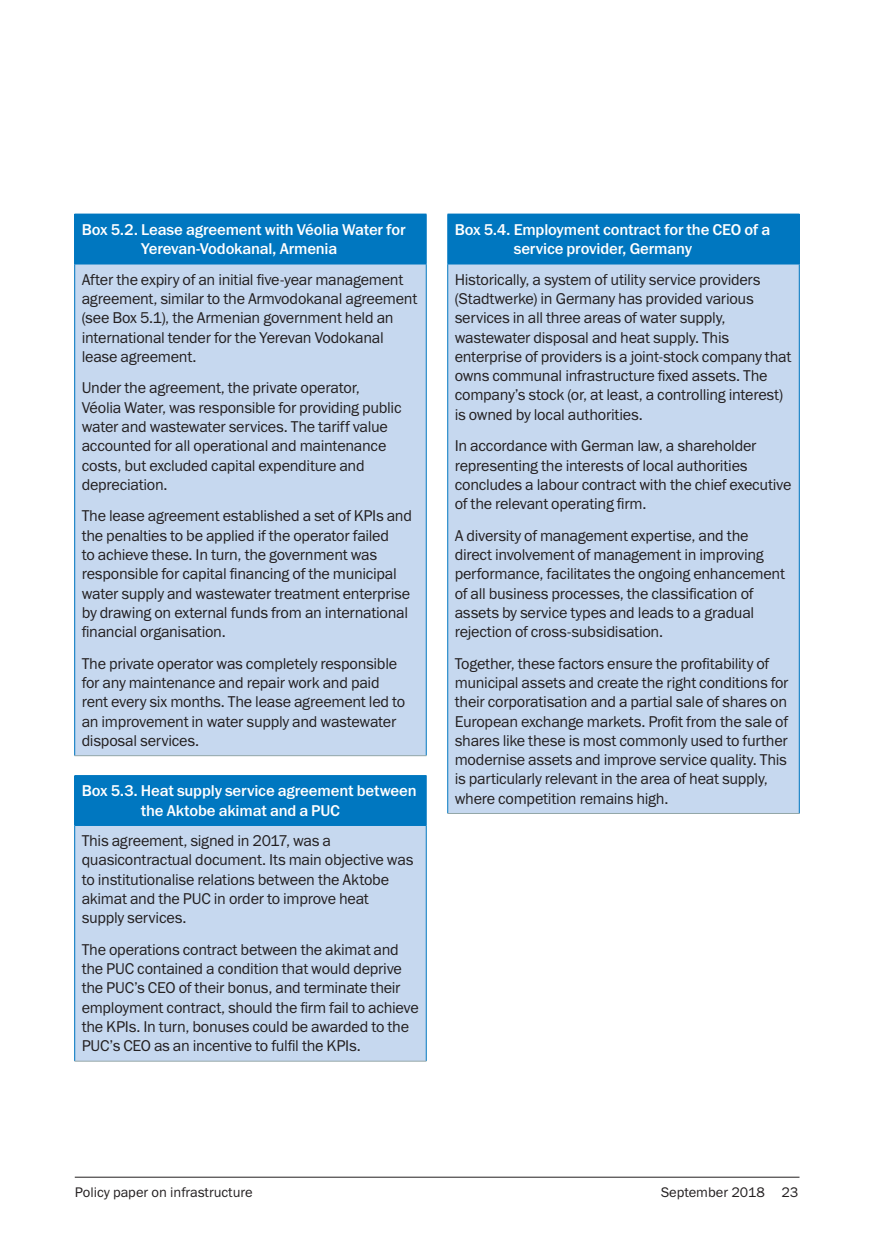
<style>
.page{position:relative;width:874px;height:1241px;background:#fff}
.page>*{position:absolute;margin:0;border:0;box-sizing:border-box;transform-origin:0 0}
.Body_text_-_Book{font:15.75px/19.2px "Franklin Gothic Book ITC";letter-spacing:-.015em;color:#231f20}
.Body_text_-_Book-2{font:15.75px/19.2px "Franklin Gothic Medium ITC";letter-spacing:-.01em;color:#fff}
.t1{font:14px "Franklin Gothic Book ITC";color:#231f20}
</style>
<div class="page">
<hr style="left:75px;top:1176px;width:724px;height:1px;background:#231f20">
<div style="left:75px;top:214px;width:351px;height:50px;background:#0077c0"></div>
<div style="left:75px;top:264px;width:351px;height:491px;background:#c6d8ef"></div>
<hr style="left:74px;top:214px;width:1px;height:50px;background:#0077c0">
<hr style="left:426px;top:214px;width:1px;height:50px;background:#0077c0">
<hr style="left:74px;top:264px;width:352px;height:1px;background:#0077c0">
<hr style="left:74px;top:264px;width:1px;height:491px;background:#0077c0">
<hr style="left:426px;top:264px;width:1px;height:491px;background:#0077c0">
<hr style="left:74px;top:755px;width:352px;height:1px;background:#93a7a8">
<div style="left:75px;top:775px;width:351px;height:50px;background:#0077c0"></div>
<div style="left:75px;top:825px;width:351px;height:235px;background:#c6d8ef"></div>
<hr style="left:74px;top:775px;width:1px;height:50px;background:#0077c0">
<hr style="left:426px;top:775px;width:1px;height:50px;background:#0077c0">
<hr style="left:74px;top:825px;width:352px;height:1px;background:#0077c0">
<hr style="left:74px;top:825px;width:1px;height:235px;background:#0077c0">
<hr style="left:426px;top:825px;width:1px;height:235px;background:#0077c0">
<hr style="left:74px;top:1060px;width:352px;height:1px;background:#93a7a8">
<div style="left:447px;top:214px;width:351px;height:50px;background:#0077c0"></div>
<div style="left:447px;top:264px;width:351px;height:549px;background:#c6d8ef"></div>
<hr style="left:798px;top:214px;width:1px;height:50px;background:#0077c0">
<hr style="left:447px;top:264px;width:352px;height:1px;background:#0077c0">
<hr style="left:447px;top:264px;width:1px;height:549px;background:#0077c0">
<hr style="left:798px;top:264px;width:1px;height:549px;background:#0077c0">
<hr style="left:447px;top:813px;width:352px;height:1px;background:#93a7a8">
<p class="Body_text_-_Book-2" style="left:82px;top:220px;width:325px;text-align:center">Box 5.2. Lease agreement with Véolia Water for<br>Yerevan‑Vodokanal, Armenia</p>
<p class="Body_text_-_Book" style="left:82px;top:269px;width:337px">After the expiry of an initial five-year management agreement, similar to the Armvodokanal agreement (see Box 5.1), the Armenian government held an international tender for the Yerevan Vodokanal lease agreement.</p>
<p class="Body_text_-_Book" style="left:82px;top:378px;width:321px">Under the agreement, the private operator, Véolia Water, was responsible for providing public water and wastewater services. The tariff value accounted for all operational and maintenance costs, but excluded capital expenditure and depreciation.</p>
<p class="Body_text_-_Book" style="left:82px;top:506px;width:332px">The lease agreement established a set of KPIs and the penalties to be applied if the operator failed<br>to achieve these. In turn, the government was responsible for capital financing of the municipal water supply and wastewater treatment enterprise by drawing on external funds from an international financial organisation.</p>
<p class="Body_text_-_Book" style="left:82px;top:653px;width:325px">The private operator was completely responsible for any maintenance and repair work and paid rent every six months. The lease agreement led to an improvement in water supply and wastewater disposal services.</p>
<p class="Body_text_-_Book-2" style="left:141px;top:781px;width:277px;text-indent:-59px">Box 5.3. Heat supply service agreement between the Aktobe akimat and a PUC</p>
<p class="Body_text_-_Book" style="left:82px;top:830px;width:333px">This agreement, signed in 2017, was a quasicontractual document. Its main objective was to institutionalise relations between the Aktobe akimat and the PUC in order to improve heat supply services.</p>
<p class="Body_text_-_Book" style="left:82px;top:939px;width:338px">The operations contract between the akimat and the PUC contained a condition that would deprive the PUC’s CEO of their bonus, and terminate their employment contract, should the firm fail to achieve the KPIs. In turn, bonuses could be awarded to the PUC’s CEO as an incentive to fulfil the KPIs.</p>
<p class="Body_text_-_Book-2" style="left:513px;top:220px;width:258px;text-indent:-59px">Box 5.4. Employment contract for the CEO of a service provider, Germany</p>
<p class="Body_text_-_Book" style="left:454px;top:269px;width:338px">Historically, a system of utility service providers (Stadtwerke) in Germany has provided various services in all three areas of water supply, wastewater disposal and heat supply. This enterprise of providers is a joint-stock company that owns communal infrastructure fixed assets. The company’s stock (or, at least, a controlling interest) is owned by local authorities.</p>
<p class="Body_text_-_Book" style="left:454px;top:436px;width:338px">In accordance with German law, a shareholder representing the interests of local authorities concludes a labour contract with the chief executive of the relevant operating firm.</p>
<p class="Body_text_-_Book" style="left:454px;top:525px;width:331px">A diversity of management expertise, and the direct involvement of management in improving performance, facilitates the ongoing enhancement of all business processes, the classification of assets by service types and leads to a gradual rejection of cross-subsidisation.</p>
<p class="Body_text_-_Book" style="left:454px;top:653px;width:335px">Together, these factors ensure the profitability of municipal assets and create the right conditions for their corporatisation and a partial sale of shares on European exchange markets. Profit from the sale of shares like these is most commonly used to further modernise assets and improve service quality. This is particularly relevant in the area of heat supply, where competition remains high.</p>
<p class="t1" style="left:75px;top:1183px;width:179px">Policy paper on infrastructure</p>
<p class="t1" style="left:660px;top:1183px;width:139px">September 2018 23</p>
</div>
